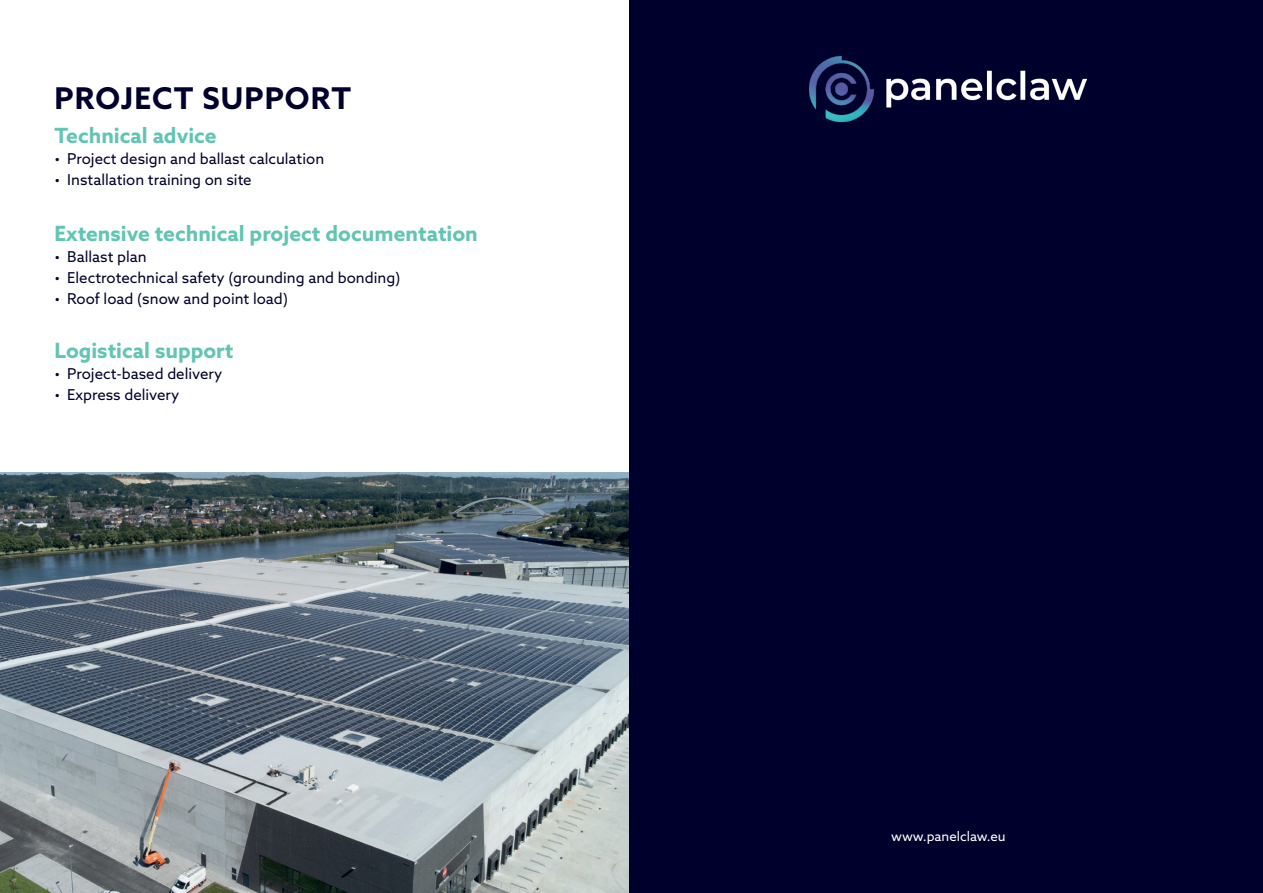
<style>
.page{position:relative;width:1263px;height:893px;background:#fff}
.page>*{position:absolute;margin:0;border:0;box-sizing:border-box;transform-origin:0 0}
.t1{font:700 30px "Azo Sans";letter-spacing:.035em;color:#00002c}
.t2{font:700 21px "Azo Sans";color:#62c5b4}
.t3{font:15px "Azo Sans";color:#00002c}
.t4{font:13.2px "Azo Sans";color:#fff}
</style>
<div class="page">
<div style="left:629px;top:0;width:634px;height:893px;background:#00002c"></div>
<img style="left:0;top:472px;width:629px;height:421px">
<img style="left:810px;top:56px;width:277px;height:65px">
<h1 class="t1" style="left:55px;top:78px;width:298px">PROJECT SUPPORT</h1>
<h2 class="t2" style="left:55px;top:122px;width:164px">Technical advice</h2>
<p class="t3" style="left:55px;top:149px;width:271px">• Project design and ballast calculation</p>
<p class="t3" style="left:55px;top:170px;width:199px">• Installation training on site</p>
<h2 class="t2" style="left:55px;top:219px;width:425px">Extensive technical project documentation</h2>
<p class="t3" style="left:55px;top:247px;width:94px">• Ballast plan</p>
<p class="t3" style="left:55px;top:268px;width:347px">• Electrotechnical safety (grounding and bonding)</p>
<p class="t3" style="left:55px;top:289px;width:235px">• Roof load (snow and point load)</p>
<h2 class="t2" style="left:55px;top:337px;width:180px">Logistical support</h2>
<p class="t3" style="left:55px;top:364px;width:169px">• Project-based delivery</p>
<p class="t3" style="left:55px;top:385px;width:126px">• Express delivery</p>
<p class="t4" style="left:891px;top:828px;width:116px">www.panelclaw.eu</p>
</div>
